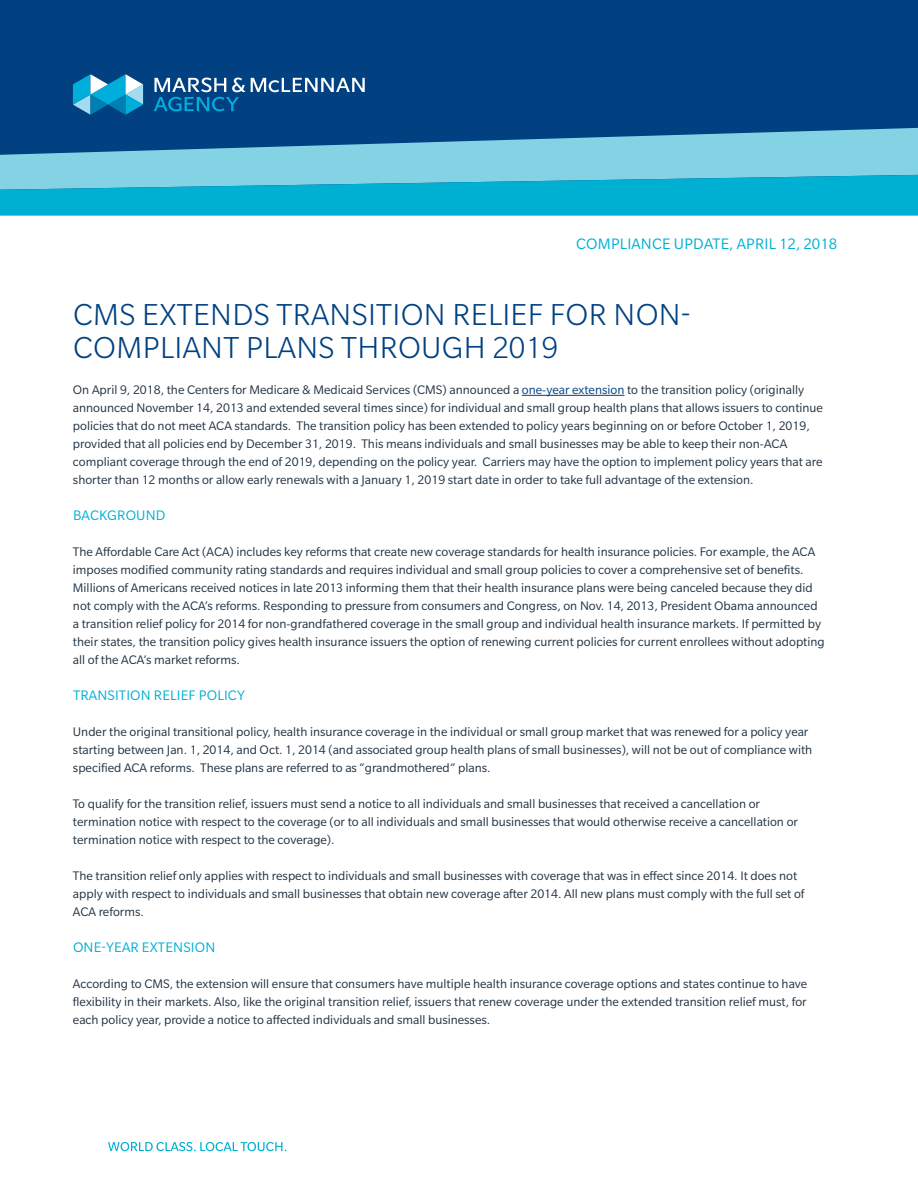
<style>
.page{position:relative;width:918px;height:1188px;background:#fff}
.page>*{position:absolute;margin:0;border:0;box-sizing:border-box;transform-origin:0 0}
.Page_Headline_22_20{font:300 33px/33px "Slate Pro";letter-spacing:.01em;color:#014181}
.Body_Subhead_12_14{font:16.5px "Slate Pro";letter-spacing:.01em;color:#00b0d3}
.Page_Headline_22_20-2{font:15px "Slate Pro";letter-spacing:.01em;color:#00b0d3}
.Page_Headline_22_20-3{font:13.5px/18px "Slate Pro";color:#213242}
.s1{color:#014181}
</style>
<div class="page">
<div style="left:0;top:0;width:918px;height:215px;background:#014181"></div>
<svg style="left:0;top:128px;width:918px;height:47px;fill:#84d3e5"></svg>
<svg style="left:0;top:175px;width:918px;height:41px;background:#19b6d6"></svg>
<svg style="left:251px;top:78px;width:114px;height:14px"></svg>
<svg style="left:73px;top:74px;width:70px;height:41px"></svg>
<svg style="left:154px;top:78px;width:91px;height:33px"></svg>
<svg style="left:108px;top:1142px;width:178px;height:9px"></svg>
<hr style="left:522px;top:395px;width:103px;height:1px;background:#014181">
<p class="Body_Subhead_12_14" style="left:576px;top:235px;width:263px">COMPLIANCE UPDATE, APRIL 12, 2018</p>
<p class="Page_Headline_22_20" style="left:73px;top:298px;width:619px">CMS EXTENDS TRANSITION RELIEF FOR NON-<br>COMPLIANT PLANS THROUGH 2019</p>
<p class="Page_Headline_22_20-3" style="left:73px;top:381px;width:752px">On April 9, 2018, the Centers for Medicare &amp; Medicaid Services (CMS) announced a <span class="s1">one-year extension</span> to the transition policy (originally announced November 14, 2013 and extended several times since) for individual and small group health plans that allows issuers to continue policies that do not meet ACA standards. The transition policy has been extended to policy years beginning on or before October 1, 2019, provided that all policies end by December 31, 2019. This means individuals and small businesses may be able to keep their non-ACA compliant coverage through the end of 2019, depending on the policy year. Carriers may have the option to implement policy years that are shorter than 12 months or allow early renewals with a January 1, 2019 start date in order to take full advantage of the extension.</p>
<p class="Page_Headline_22_20-2" style="left:73px;top:507px;width:94px">BACKGROUND</p>
<p class="Page_Headline_22_20-3" style="left:73px;top:543px;width:744px">The Affordable Care Act (ACA) includes key reforms that create new coverage standards for health insurance policies. For example, the ACA imposes modified community rating standards and requires individual and small group policies to cover a comprehensive set of benefits.</p>
<p class="Page_Headline_22_20-3" style="left:73px;top:579px;width:753px">Millions of Americans received notices in late 2013 informing them that their health insurance plans were being canceled because they did not comply with the ACA’s reforms. Responding to pressure from consumers and Congress, on Nov. 14, 2013, President Obama announced a transition relief policy for 2014 for non-grandfathered coverage in the small group and individual health insurance markets. If permitted by their states, the transition policy gives health insurance issuers the option of renewing current policies for current enrollees without adopting all of the ACA’s market reforms.</p>
<p class="Page_Headline_22_20-2" style="left:73px;top:687px;width:173px">TRANSITION RELIEF POLICY</p>
<p class="Page_Headline_22_20-3" style="left:73px;top:723px;width:741px">Under the original transitional policy, health insurance coverage in the individual or small group market that was renewed for a policy year starting between Jan. 1, 2014, and Oct. 1, 2014 (and associated group health plans of small businesses), will not be out of compliance with specified ACA reforms. These plans are referred to as “grandmothered” plans.</p>
<p class="Page_Headline_22_20-3" style="left:73px;top:795px;width:727px">To qualify for the transition relief, issuers must send a notice to all individuals and small businesses that received a cancellation or termination notice with respect to the coverage (or to all individuals and small businesses that would otherwise receive a cancellation or termination notice with respect to the coverage).</p>
<p class="Page_Headline_22_20-3" style="left:73px;top:867px;width:733px">The transition relief only applies with respect to individuals and small businesses with coverage that was in effect since 2014. It does not apply with respect to individuals and small businesses that obtain new coverage after 2014. All new plans must comply with the full set of<br>ACA reforms.</p>
<p class="Page_Headline_22_20-2" style="left:73px;top:939px;width:144px">ONE-YEAR EXTENSION</p>
<p class="Page_Headline_22_20-3" style="left:73px;top:975px;width:736px;text-align:justify">According to CMS, the extension will ensure that consumers have multiple health insurance coverage options and states continue to have flexibility in their markets. Also, like the original transition relief, issuers that renew coverage under the extended transition relief must, for each policy year, provide a notice to affected individuals and small businesses.</p>
</div>
